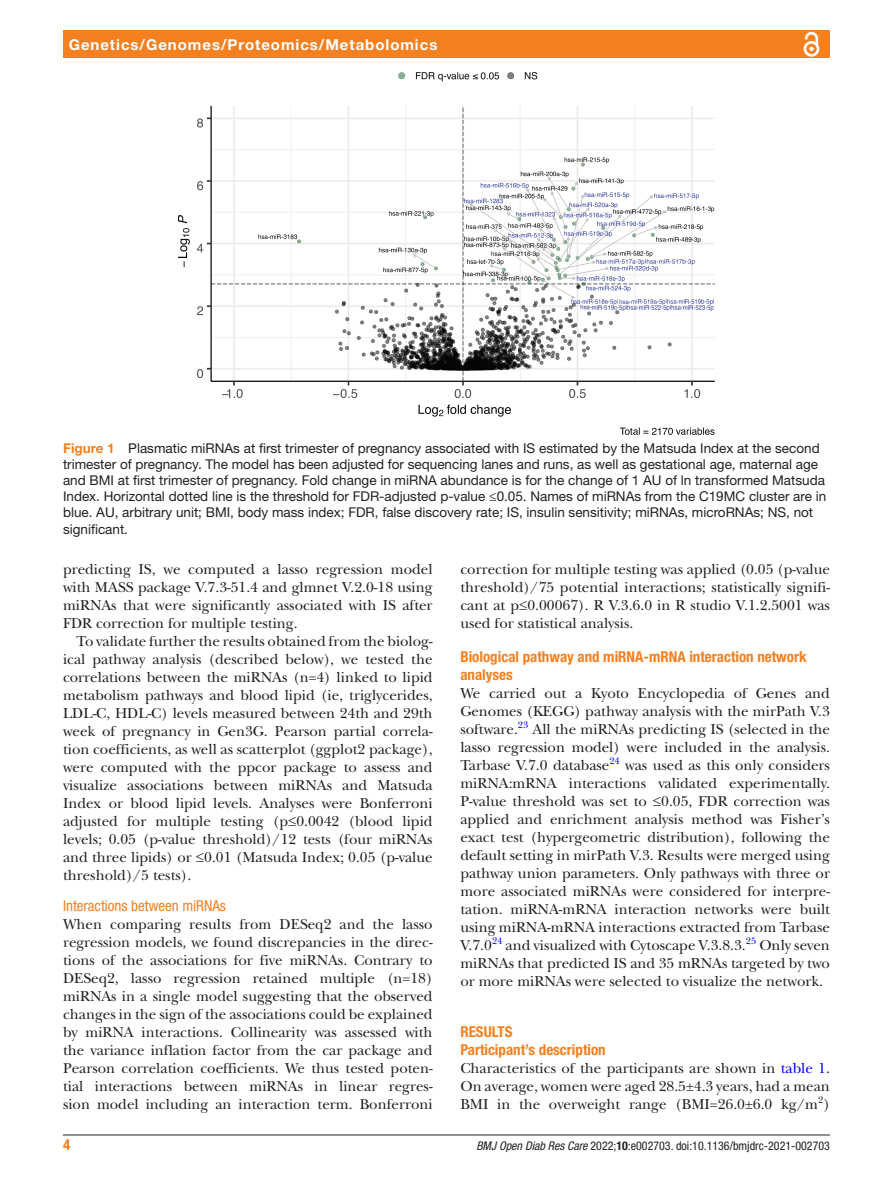
<style>
.page{position:relative;width:893px;height:1191px;background:#fff}
.page>*{position:absolute;margin:0;border:0;box-sizing:border-box;transform-origin:0 0}
.t1{font:15px/18px "New Baskerville";color:#231f20;text-align:justify}
.t2{font:700 condensed 15px/18px "Helvetica Neue LT Std";color:#f58020}
.t3{font:700 15px "Helvetica Neue LT Std";letter-spacing:.065em;color:#fff}
.t4{font:condensed 15px "Helvetica Neue LT Std";color:#f58020}
.t5{font:13.5px/16.2px "Helvetica Neue LT Std";color:#231f20}
.t6{font:condensed 12px "Helvetica Neue LT Std";color:#231f20}
.t7{font:9.9px "New Baskerville";color:#00f}
.t8{font:9.9px "New Baskerville";color:#231f20}
.s1{font-weight:700;color:#f58020}
.s2{color:#00f}
.s3{font-style:italic}
.s4{font-weight:700}
</style>
<div class="page">
<hr style="left:63px;top:1134px;width:767px;height:1px;background:#231f20">
<div style="left:63px;top:31px;width:767px;height:27px;background:#f58020"></div>
<svg style="left:803px;top:31px;width:17px;height:26px"></svg>
<img style="left:178px;top:73px;width:537px;height:362px">
<p class="t3" style="left:69px;top:35px;width:370px">Genetics/Genomes/Proteomics/Metabolomics</p>
<p class="t5" style="left:63px;top:439px;width:765px"><span class="s1">Figure 1</span> Plasmatic miRNAs at first trimester of pregnancy associated with IS estimated by the Matsuda Index at the second trimester of pregnancy. The model has been adjusted for sequencing lanes and runs, as well as gestational age, maternal age and BMI at first trimester of pregnancy. Fold change in miRNA abundance is for the change of 1 AU of ln transformed Matsuda Index. Horizontal dotted line is the threshold for FDR-adjusted p-value ≤0.05. Names of miRNAs from the C19MC cluster are in blue. AU, arbitrary unit; BMI, body mass index; FDR, false discovery rate; IS, insulin sensitivity; miRNAs, microRNAs; NS, not significant.</p>
<p class="t1" style="left:63px;top:560px;width:371px">predicting IS, we computed a lasso regression model with MASS package V.7.3-51.4 and glmnet V.2.0-18 using miRNAs that were significantly associated with IS after FDR correction for multiple testing.</p>
<p class="t1" style="left:63px;top:632px;width:371px;text-indent:14px">To validate further the results obtained from the biolog&shy;ical pathway analysis (described below), we tested the correlations between the miRNAs (n=4) linked to lipid metabolism pathways and blood lipid (ie, triglycerides, LDL-C, HDL-C) levels measured between 24th and 29th week of pregnancy in Gen3G. Pearson partial correla&shy;tion coefficients, as well as scatterplot (ggplot2 package), were computed with the ppcor package to assess and visualize associations between miRNAs and Matsuda Index or blood lipid levels. Analyses were Bonferroni adjusted for multiple testing (p≤0.0042 (blood lipid levels; 0.05 (p-value threshold)/12 tests (four miRNAs and three lipids) or ≤0.01 (Matsuda Index; 0.05 (p-value threshold)/5 tests).</p>
<p class="t4" style="left:63px;top:897px;width:164px">Interactions between miRNAs</p>
<p class="t1" style="left:63px;top:915px;width:371px">When comparing results from DESeq2 and the lasso regression models, we found discrepancies in the direc&shy;tions of the associations for five miRNAs. Contrary to DESeq2, lasso regression retained multiple (n=18) miRNAs in a single model suggesting that the observed changes in the sign of the associations could be explained by miRNA interactions. Collinearity was assessed with the variance inflation factor from the car package and Pearson correlation coefficients. We thus tested poten&shy;tial interactions between miRNAs in linear regres&shy;sion model including an interaction term. Bonferroni</p>
<p class="t1" style="left:460px;top:560px;width:371px">correction for multiple testing was applied (0.05 (p-value threshold)/75 potential interactions; statistically signifi&shy;cant at p≤0.00067). R V.3.6.0 in R studio V.1.2.5001 was used for statistical analysis.</p>
<p class="t2" style="left:460px;top:647px;width:348px">Biological pathway and miRNA-mRNA interaction network analyses</p>
<p class="t1" style="left:460px;top:684px;width:371px">We carried out a Kyoto Encyclopedia of Genes and Genomes (KEGG) pathway analysis with the mirPath V.3 software.<sup>23</sup> All the miRNAs predicting IS (selected in the lasso regression model) were included in the analysis.<br>Tarbase V.7.0 database</p>
<p class="t7" style="left:609px;top:754px;width:12px">24</p>
<p class="t1" style="left:460px;top:756px;width:371px;text-indent:165px">was used as this only considers miRNA:mRNA interactions validated experimentally.<br>P-value threshold was set to ≤0.05, FDR correction was applied and enrichment analysis method was Fisher’s exact test (hypergeometric distribution), following the default setting in mirPath V.3. Results were merged using pathway union parameters. Only pathways with three or more associated miRNAs were considered for interpre&shy;tation. miRNA-mRNA interaction networks were built using miRNA-mRNA interactions extracted from Tarbase V.7.0</p>
<p class="t7" style="left:492px;top:934px;width:12px">24</p>
<p class="t1" style="left:505px;top:936px;width:242px">and visualized with Cytoscape V.3.8.3.</p>
<p class="t7" style="left:746px;top:934px;width:12px">25</p>
<p class="t1" style="left:460px;top:936px;width:371px;text-indent:299px">Only seven miRNAs that predicted IS and 35 mRNAs targeted by two or more miRNAs were selected to visualize the network.</p>
<p class="t2" style="left:460px;top:1022px;width:147px">RESULTS<br>Participant’s description</p>
<p class="t1" style="left:460px;top:1059px;width:371px">Characteristics of the participants are shown in <span class="s2">table 1</span>.<br>On average, women were aged 28.5±4.3 years, had a mean BMI in the overweight range (BMI=26.0±6.0 kg/m )</p>
<p class="t8" style="left:818px;top:1093px;width:7px">2</p>
<p class="t2" style="left:63px;top:1135px;width:9px">4</p>
<p class="t6" style="left:476px;top:1138px;width:355px"><span class="s3">BMJ Open Diab Res Care</span> 2022;<span class="s4">10</span>:e002703. doi:10.1136/bmjdrc-2021-002703</p>
</div>
